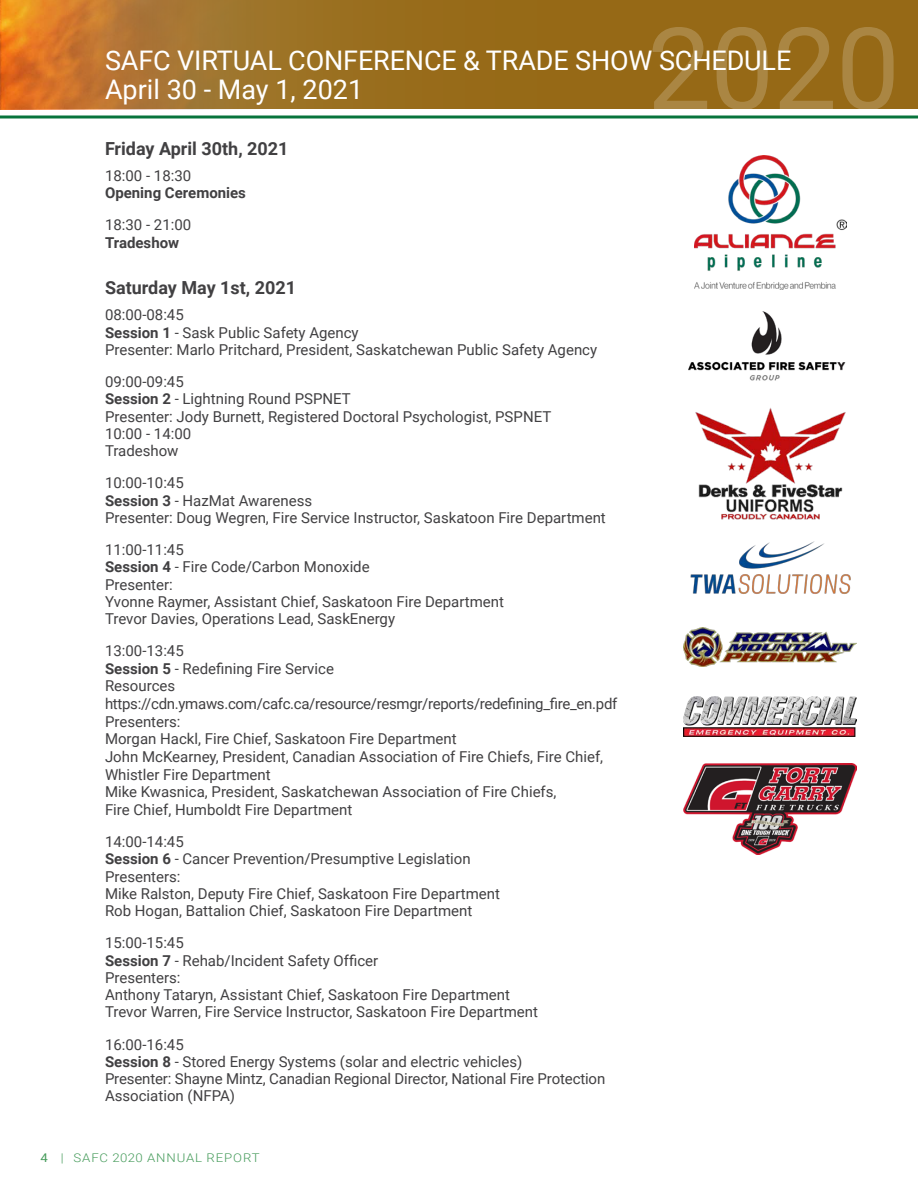
<style>
.page{position:relative;width:918px;height:1188px;background:#fff}
.page>*{position:absolute;margin:0;border:0;box-sizing:border-box;transform-origin:0 0}
.t1{font:114px "Roboto";color:#fff}
.t2{font:27px "Roboto";letter-spacing:-.005em;color:#fff}
.t3{font:700 18px "Roboto";color:#414042}
.t4{font:15px/17.2px "Roboto";color:#414042}
.t5{font:700 15px "Roboto";color:#414042}
.t6{font:300 12px "Roboto";letter-spacing:.065em;color:#479c5c;scale:1.1 1}
.s1{font-weight:700}
.s2{font-weight:400}
</style>
<div class="page">
<div style="left:0;top:0;width:918px;height:109px;background:#966916"></div>
<img style="left:0;top:0;width:272px;height:109px">
<hr style="left:0;top:116px;width:918px;height:2px;background:#08743c">
<img style="left:695px;top:155px;width:151px;height:135px">
<img style="left:688px;top:312px;width:158px;height:69px">
<img style="left:695px;top:407px;width:151px;height:113px">
<img style="left:690px;top:542px;width:161px;height:52px">
<img style="left:683px;top:628px;width:173px;height:39px">
<img style="left:683px;top:696px;width:173px;height:41px">
<img style="left:683px;top:764px;width:173px;height:91px">
<h1 class="t1" style="left:647px;top:-11px;width:254px">2020</h1>
<h2 class="t2" style="left:105px;top:42px;width:270px">SAFC VIRTUAL CON FEREN</h2>
<h2 class="t2" style="left:424px;top:42px;width:336px">CE &amp; TRADE SHOW SCHEDULE</h2>
<h2 class="t2" style="left:105px;top:70px;width:260px">April 30 - May 1, 2021</h2>
<p class="t3" style="left:105px;top:135px;width:185px">Friday April 30th, 2021</p>
<p class="t4" style="left:105px;top:166px;width:88px">18:00 - 18:30</p>
<p class="t5" style="left:105px;top:182px;width:143px">Opening Ceremonies</p>
<p class="t4" style="left:105px;top:216px;width:88px">18:30 - 21:00</p>
<p class="t5" style="left:105px;top:232px;width:76px">Tradeshow</p>
<p class="t3" style="left:105px;top:275px;width:193px">Saturday May 1st, 2021</p>
<p class="t4" style="left:105px;top:306px;width:494px">08:00-08:45<br><span class="s1">Session 1</span> - Sask Public Safety Agency<br>Presenter: Marlo Pritchard, President, Saskatchewan Public Safety Agency</p>
<p class="t4" style="left:105px;top:372px;width:419px">09:00-09:45<br><span class="s1">Session 2</span> - Lightning Round PSPNET<br>Presenter: Jody Burnett, Registered Doctoral Psychologist, PSPNET<br>10:00 - 14:00<br>Tradeshow</p>
<p class="t4" style="left:105px;top:474px;width:502px">10:00-10:45<br><span class="s1">Session 3</span> - HazMat Awareness<br>Presenter: Doug Wegren, Fire Service Instructor, Saskatoon Fire Department</p>
<p class="t4" style="left:105px;top:540px;width:401px">11:00-11:45<br><span class="s1">Session 4</span> - Fire Code/Carbon Monoxide<br>Presenter:<br>Yvonne Raymer, Assistant Chief, Saskatoon Fire Department Trevor Davies, Operations Lead, SaskEnergy</p>
<p class="t4" style="left:105px;top:642px;width:514px">13:00-13:45<br><span class="s1">Session 5</span> - Redefining Fire Service<br>Resources https://cdn.ymaws.com/cafc.ca/resource/resmgr/reports/redefining_fire_en.pdf Presenters:<br>Morgan Hackl, Fire Chief, Saskatoon Fire Department<br>John McKearney, President, Canadian Association of Fire Chiefs, Fire Chief, Whistler Fire Department<br>Mike Kwasnica, President, Saskatchewan Association of Fire Chiefs,<br>Fire Chief, Humboldt Fire Department</p>
<p class="t4" style="left:105px;top:833px;width:396px">14:00-14:45<br><span class="s1">Session 6</span> - Cancer Prevention/Presumptive Legislation Presenters:<br>Mike Ralston, Deputy Fire Chief, Saskatoon Fire Department Rob Hogan, Battalion Chief, Saskatoon Fire Department</p>
<p class="t4" style="left:105px;top:934px;width:435px">15:00-15:45<br><span class="s1">Session 7</span> - Rehab/Incident Safety Officer<br>Presenters:<br>Anthony Tataryn, Assistant Chief, Saskatoon Fire Department Trevor Warren, Fire Service Instructor, Saskatoon Fire Department</p>
<p class="t4" style="left:105px;top:1035px;width:502px">16:00-16:45<br><span class="s1">Session 8</span> - Stored Energy Systems (solar and electric vehicles)<br>Presenter: Shayne Mintz, Canadian Regional Director, N ational Fire Protection Association (N FPA)</p>
<p class="t6" style="left:40px;top:1150px;width:201px"><span class="s2">4</span> | SAFC 2020 ANNUAL REPORT</p>
</div>
